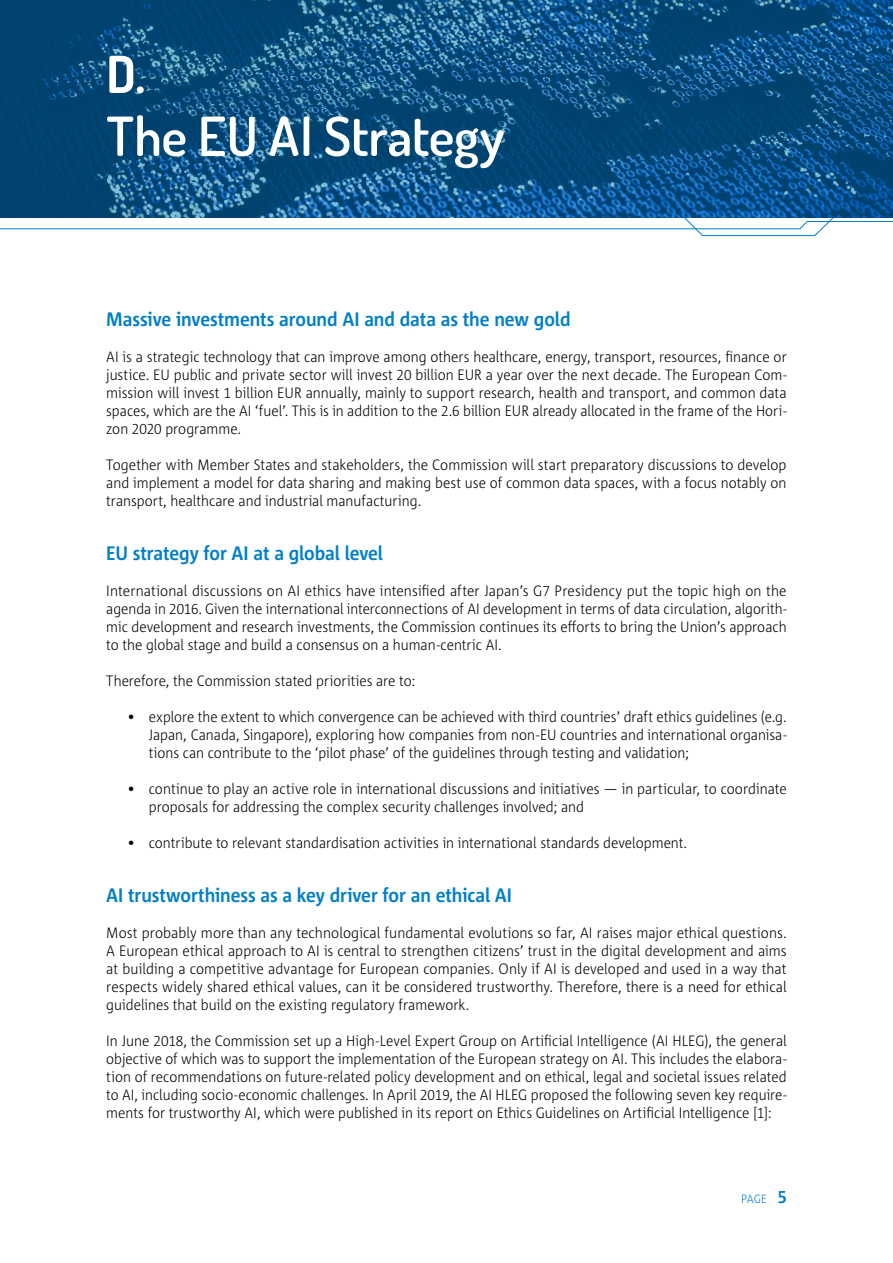
<style>
.page{position:relative;width:893px;height:1263px;background:#fff}
.page>*{position:absolute;margin:0;border:0;box-sizing:border-box;transform-origin:0 0}
.t1{font:600 54px "Dosis";letter-spacing:-.005em;color:#fff}
.t2{font:700 51px "Dosis";color:#fff}
.t3{font:700 19.5px "Corpid E1 s S Cd";letter-spacing:-.005em;color:#007fc7}
.t4{font:300 15px/18px "Corpid E1 s S Cd";color:#000;text-align:justify}
.t5{font:300 12px "Corpid E1 s S Cd";color:#007fc7}
.s1{font-weight:700;font-size:18px}
</style>
<div class="page">
<svg style="left:0;top:218px;width:893px;height:18px"></svg>
<img style="left:0;top:0;width:893px;height:218px">
<h2 class="t2" style="left:106px;top:41px;width:40px">D.</h2>
<h1 class="t1" style="left:106px;top:101px;width:400px">The EU AI Strategy</h1>
<h3 class="t3" style="left:106px;top:306px;width:466px">Massive investments around AI and data as the new gold</h3>
<p class="t4" style="left:106px;top:347px;width:682px">AI is a strategic technology that can improve among others healthcare, energy, transport, resources, finance or justice. EU public and private sector will invest 20 billion EUR a year over the next decade. The European Com&shy;mission will invest 1 billion EUR annually, mainly to support research, health and transport, and common data spaces, which are the AI ‘fuel’. This is in addition to the 2.6 billion EUR already allocated in the frame of the Hori&shy;zon 2020 programme.</p>
<p class="t4" style="left:106px;top:455px;width:682px">Together with Member States and stakeholders, the Commission will start preparatory discussions to develop and implement a model for data sharing and making best use of common data spaces, with a focus notably on transport, healthcare and industrial manufacturing.</p>
<h3 class="t3" style="left:106px;top:540px;width:278px">EU strategy for AI at a global level</h3>
<p class="t4" style="left:106px;top:581px;width:682px">International discussions on AI ethics have intensified after Japan’s G7 Presidency put the topic high on the agenda in 2016. Given the international interconnections of AI development in terms of data circulation, algorith&shy;mic development and research investments, the Commission continues its efforts to bring the Union’s approach to the global stage and build a consensus on a human-centric AI.</p>
<p class="t4" style="left:106px;top:671px;width:310px">Therefore, the Commission stated priorities are to:</p>
<p class="t4" style="left:149px;top:707px;width:639px;text-indent:-21px">• explore the extent to which convergence can be achieved with third countries’ draft ethics guidelines (e.g.<br>Japan, Canada, Singapore), exploring how companies from non-EU countries and international organisa&shy;tions can contribute to the ‘pilot phase’ of the guidelines through testing and validation;</p>
<p class="t4" style="left:149px;top:779px;width:639px;text-indent:-21px">• continue to play an active role in international discussions and initiatives — in particular, to coordinate proposals for addressing the complex security challenges involved; and</p>
<p class="t4" style="left:128px;top:833px;width:561px">• contribute to relevant standardisation activities in international standards development.</p>
<h3 class="t3" style="left:106px;top:882px;width:407px">AI trustworthiness as a key driver for an ethical AI</h3>
<p class="t4" style="left:106px;top:923px;width:682px">Most probably more than any technological fundamental evolutions so far, AI raises major ethical questions.<br>A European ethical approach to AI is central to strengthen citizens’ trust in the digital development and aims at building a competitive advantage for European companies. Only if AI is developed and used in a way that respects widely shared ethical values, can it be considered trustworthy. Therefore, there is a need for ethical guidelines that build on the existing regulatory framework.</p>
<p class="t4" style="left:106px;top:1031px;width:682px">In June 2018, the Commission set up a High-Level Expert Group on Artificial Intelligence (AI HLEG), the general objective of which was to support the implementation of the European strategy on AI. This includes the elabora&shy;tion of recommendations on future-related policy development and on ethical, legal and societal issues related to AI, including socio-economic challenges. In April 2019, the AI HLEG proposed the following seven key require&shy;ments for trustworthy AI, which were published in its report on Ethics Guidelines on Artificial Intelligence [1]:</p>
<p class="t5" style="left:741px;top:1192px;width:47px">PAGE <span class="s1">5</span></p>
</div>
